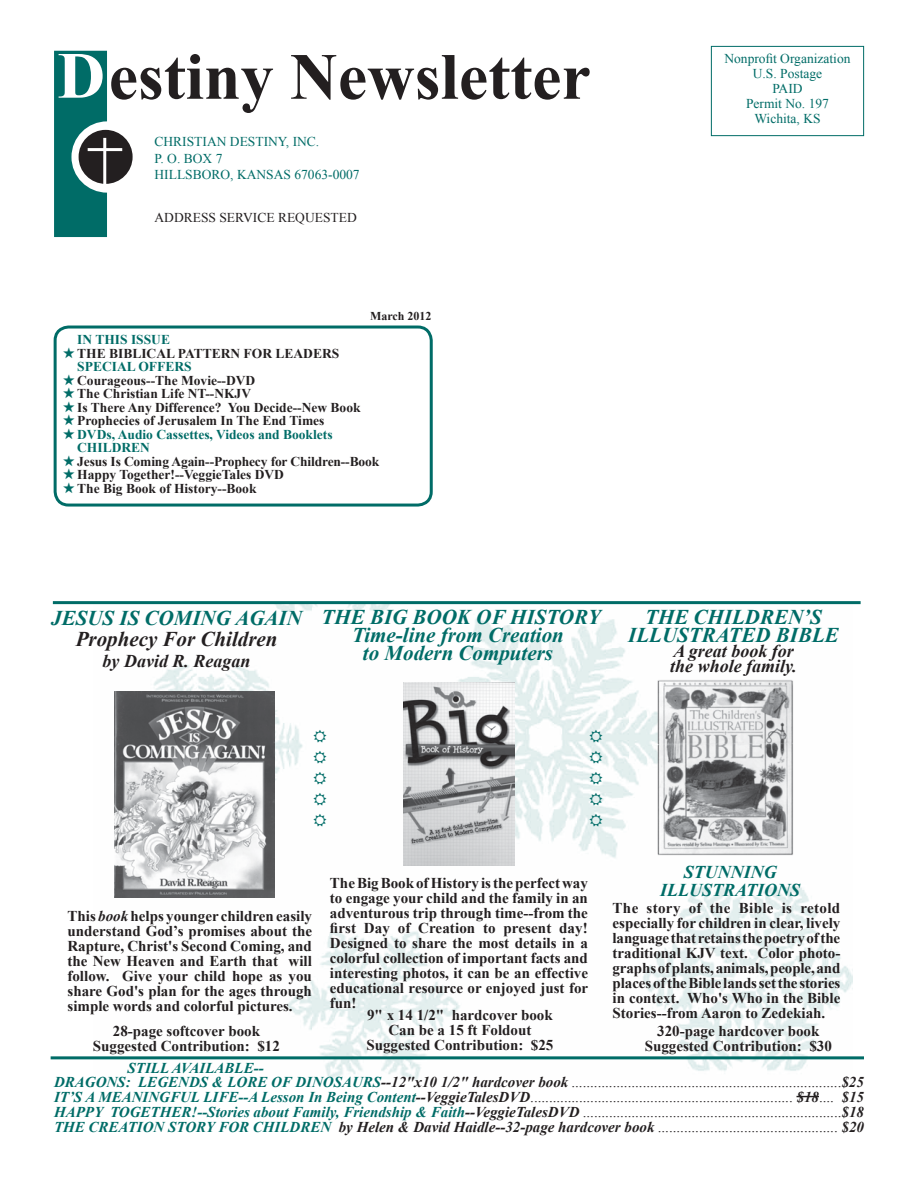
<style>
.page{position:relative;width:918px;height:1188px;background:#fff}
.page>*{position:absolute;margin:0;border:0;box-sizing:border-box;transform-origin:0 0}
.t1{font:700 66px "Times New Roman";color:#231f20}
.t2{font:italic 700 21px/18px "Times New Roman";color:#006c67;text-align:center}
.t3{font:italic 700 21px "Times New Roman";color:#231f20}
.t4{font:italic 700 18px/15px "Times New Roman";color:#231f20}
.t5{font:italic 700 18px "Times New Roman";color:#006c67}
.t6{font:700 15px/15px "Times New Roman";color:#231f20;text-align:center}
.t7{font:15px/15px "Times New Roman";color:#231f20;text-align:justify}
.t8{font:italic 700 15px "Times New Roman";color:#006c67}
.t9{font:15px/13.5px "Zapf Dingbats";color:#006c67;text-align:justify}
.t10{font:700 13.5px/13.5px "Times New Roman";color:#231f20}
.t11{font:13.5px/15px "Times New Roman";color:#006c67}
.t12{font:700 13.5px/13.5px "Times New Roman";color:#006c67}
.t13{font:13.5px "Times New Roman";color:#231f20}
.t14{font:700 12px "Times New Roman";color:#231f20}
.s1{color:#fff}
.s2{font-style:italic}
.s3{font-weight:700;font-style:italic;color:#006c67}
.s4{font-weight:700;font-style:italic}
</style>
<div class="page">
<img style="left:93px;top:604px;width:759px;height:476px">
<div style="left:54px;top:326px;width:379px;height:181px;border:3px solid #006c67;border-radius:14px"></div>
<div style="left:54px;top:51px;width:53px;height:186px;background:#006c67;border:2px solid #006c67"></div>
<div style="left:71px;top:121px;width:72px;height:72px;background:#fff;border-radius:50%"></div>
<div style="left:82px;top:133px;width:48px;height:48px;background:#231f20;border-radius:50%"></div>
<div style="left:79px;top:130px;width:54px;height:54px;border:6px solid #231f20;border-radius:50%"></div>
<hr style="left:103px;top:138px;width:3px;height:51px;background:#fff">
<hr style="left:88px;top:148px;width:34px;height:3px;background:#fff">
<div style="left:711px;top:46px;width:153px;height:90px;border:1px solid #006c67"></div>
<img style="left:652px;top:676px;width:148px;height:185px">
<img style="left:403px;top:682px;width:112px;height:184px">
<img style="left:114px;top:692px;width:160px;height:205px">
<hr style="left:53px;top:601px;width:808px;height:3px;background:#006c67">
<svg style="left:796px;top:1096px;width:23px;height:1px"></svg>
<hr style="left:51px;top:1056px;width:813px;height:3px;background:#006c67">
<svg style="left:590px;top:730px;width:12px;height:12px"></svg>
<svg style="left:590px;top:751px;width:12px;height:12px"></svg>
<svg style="left:590px;top:772px;width:12px;height:12px"></svg>
<svg style="left:590px;top:793px;width:12px;height:13px"></svg>
<svg style="left:590px;top:814px;width:12px;height:13px"></svg>
<svg style="left:314px;top:730px;width:12px;height:12px"></svg>
<svg style="left:314px;top:751px;width:12px;height:12px"></svg>
<svg style="left:314px;top:772px;width:12px;height:12px"></svg>
<svg style="left:314px;top:793px;width:12px;height:13px"></svg>
<svg style="left:314px;top:814px;width:12px;height:13px"></svg>
<h1 class="t1" style="left:58px;top:38px;width:534px"><span class="s1">D</span>estiny Newsletter</h1>
<p class="t11" style="left:155px;top:134px;width:207px;line-height:16.2px">CHRISTIAN DESTINY, INC.<br>P. O. BOX 7<br>HILLSBORO, KANSAS 67063-0007</p>
<p class="t13" style="left:155px;top:208px;width:204px">ADDRESS SERVICE REQUESTED</p>
<p class="t14" style="left:370px;top:309px;width:63px">March 2012</p>
<p class="t12" style="left:77px;top:333px;width:94px">IN THIS ISSUE</p>
<p class="t10" style="left:77px;top:347px;width:264px">THE BIBLICAL PATTERN FOR LEADERS</p>
<p class="t12" style="left:77px;top:360px;width:116px">SPECIAL OFFERS</p>
<p class="t10" style="left:77px;top:374px;width:285px">Courageous--The Movie--DVD<br>The Christian Life NT--NKJV<br>Is There Any Difference? You Decide--New Book Prophecies of Jerusalem In The End Times</p>
<p class="t12" style="left:77px;top:428px;width:257px">DVDs, Audio Cassettes, Videos and Booklets<br>CHILDREN</p>
<p class="t10" style="left:77px;top:455px;width:304px">Jesus Is Coming Again--Prophecy for Children--Book<br>Happy Together!--VeggieTales DVD<br>The Big Book of History--Book</p>
<p class="t9" style="left:63px;top:386px;width:14px">★ ★ ★ ★</p>
<p class="t9" style="left:63px;top:454px;width:14px">★ ★ ★</p>
<p class="t11" style="left:724px;top:51px;width:128px;text-align:center">Nonprofit Organization<br>U.S. Postage<br>PAID<br>Permit No. 197<br>Wichita, KS</p>
<h2 class="t2" style="left:51px;top:609px;width:252px">JESUS IS COMING AGAIN</h2>
<h2 class="t3" style="left:76px;top:627px;width:203px">Prophecy For Children</h2>
<p class="t4" style="left:103px;top:653px;width:149px">by David R. Reagan</p>
<h2 class="t2" style="left:322px;top:608px;width:280px">THE BIG BOOK OF HISTORY<br>Time-line from Creation<br>to Modern Computers</h2>
<h2 class="t2" style="left:628px;top:608px;width:212px">THE CHILDREN’S<br>ILLUSTRATED BIBLE</h2>
<p class="t4" style="left:670px;top:643px;width:128px">A great book for the whole family.</p>
<p class="t6" style="left:68px;top:909px;width:246px;text-align:justify">This <span class="s2">book</span> helps younger children easily understand God’s promises about the Rapture, Christ's Second Coming, and the New Heaven and Earth that will follow. Give your child hope as you share God's plan for the ages through simple words and colorful pictures.</p>
<p class="t6" style="left:93px;top:1024px;width:189px">28-page softcover book<br>Suggested Contribution: $12</p>
<p class="t8" style="left:128px;top:1060px;width:138px">STILL AVAILABLE--</p>
<p class="t6" style="left:330px;top:875px;width:260px;text-align:justify">The Big Book of History is the perfect way to engage your child and the family in an adventurous trip through time--from the first Day of Creation to present day!<br>Designed to share the most details in a colorful collection of important facts and interesting photos, it can be an effective educational resource or enjoyed just for fun!</p>
<p class="t6" style="left:366px;top:1008px;width:189px">9" x 14 1/2" hardcover book<br>Can be a 15 ft Foldout<br>Suggested Contribution: $25</p>
<p class="t5" style="left:684px;top:862px;width:13px">stunning</p>
<p class="t5" style="left:660px;top:880px;width:12px">illustrations</p>
<p class="t6" style="left:613px;top:900px;width:229px;text-align:justify">The story of the Bible is retold especially for children in clear, lively language that retains the poetry of the traditional KJV text. Color photo&shy;graphs of plants, animals, people, and places of the Bible lands set the stories in context. Who's Who in the Bible Stories--from Aaron to Zedekiah.</p>
<p class="t6" style="left:645px;top:1024px;width:189px">320-page hardcover book<br>Suggested Contribution: $30</p>
<p class="t7" style="left:54px;top:1074px;width:811px"><span class="s3">DRAGONS: LEGENDS &amp; LORE OF DINOSAURS</span><span class="s4">--12"x10 1/2" hardcover book</span> ........................................................................<span class="s4">$25<br></span><span class="s3">IT’S A MEANINGFUL LIFE--A Lesson In Being Content</span><span class="s4">--VeggieTalesDVD</span>...................................................................... <span class="s4">$18</span>.... <span class="s4">$15<br></span><span class="s3">HAPPY TOGETHER!--Stories about Family, Friendship &amp; Faith</span><span class="s4">--VeggieTalesDVD</span> .....................................................................<span class="s4">$18<br></span><span class="s3">THE CREATION STORY FOR CHILDREN</span> <span class="s4">by Helen &amp; David Haidle--32-page hardcover book</span> ................................................ <span class="s4">$20</span></p>
</div>
